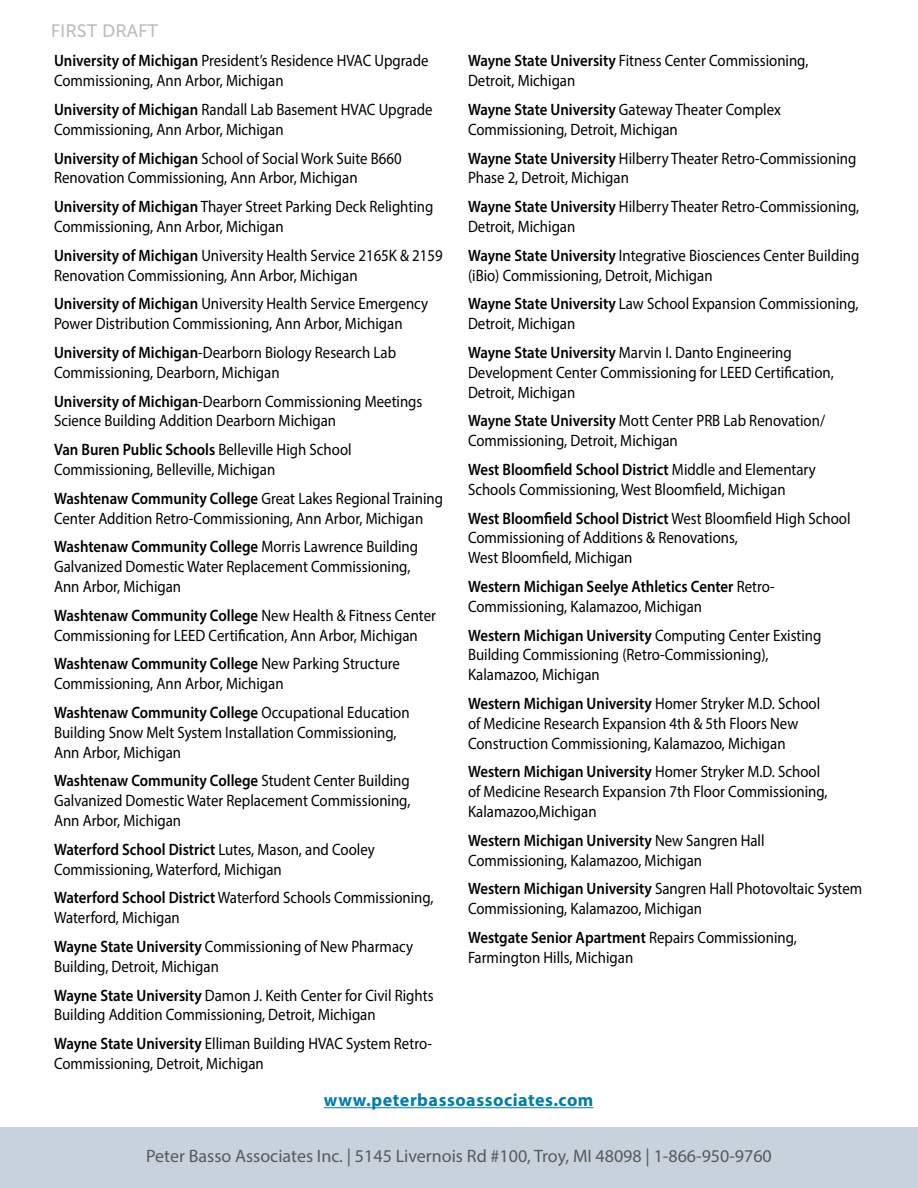
<style>
.page{position:relative;width:918px;height:1188px;background:#fff}
.page>*{position:absolute;margin:0;border:0;box-sizing:border-box;transform-origin:0 0}
.t1{font:18px "Myriad Pro";color:#58595b}
.t2{font:700 18px "Myriad Pro";letter-spacing:.03em;color:#007cab}
.t3{font:18px "Museo Sans 500";color:#bcbec0}
.t4{font:16.5px/19.8px "Myriad Pro";color:#000;scale:.9 1}
.s1{font-weight:600}
</style>
<div class="page">
<div style="left:0;top:1128px;width:918px;height:60px;background:#c7d2dc"></div>
<hr style="left:324px;top:1107px;width:269px;height:1px;background:#007cab">
<p class="t3" style="left:51px;top:21px;width:109px">FIRST DRAFT</p>
<p class="t4" style="left:54px;top:51px;width:418px"><span class="s1">University of Michigan</span> President’s Residence HVAC Upgrade<br>Commissioning, Ann Arbor, Michigan</p>
<p class="t4" style="left:54px;top:99px;width:422px"><span class="s1">University of Michigan</span> Randall Lab Basement HVAC Upgrade<br>Commissioning, Ann Arbor, Michigan</p>
<p class="t4" style="left:54px;top:148px;width:388px"><span class="s1">University of Michigan</span> School of Social Work Suite B660<br>Renovation Commissioning, Ann Arbor, Michigan</p>
<p class="t4" style="left:54px;top:196px;width:423px"><span class="s1">University of Michigan</span> Thayer Street Parking Deck Relighting<br>Commissioning, Ann Arbor, Michigan</p>
<p class="t4" style="left:54px;top:245px;width:433px"><span class="s1">University of Michigan</span> University Health Service 2165K &amp; 2159<br>Renovation Commissioning, Ann Arbor, Michigan</p>
<p class="t4" style="left:54px;top:294px;width:417px"><span class="s1">University of Michigan</span> University Health Service Emergency<br>Power Distribution Commissioning, Ann Arbor, Michigan</p>
<p class="t4" style="left:54px;top:342px;width:382px"><span class="s1">University of Michigan</span>-Dearborn Biology Research Lab<br>Commissioning, Dearborn, Michigan</p>
<p class="t4" style="left:54px;top:391px;width:411px"><span class="s1">University of Michigan</span>-Dearborn Commissioning Meetings<br>Science Building Addition Dearborn Michigan</p>
<p class="t4" style="left:54px;top:439px;width:332px"><span class="s1">Van Buren Public Schools</span> Belleville High School<br>Commissioning, Belleville, Michigan</p>
<p class="t4" style="left:54px;top:488px;width:434px"><span class="s1">Washtenaw Community College</span> Great Lakes Regional Training<br>Center Addition Retro-Commissioning, Ann Arbor, Michigan</p>
<p class="t4" style="left:54px;top:537px;width:406px"><span class="s1">Washtenaw Community College</span> Morris Lawrence Building<br>Galvanized Domestic Water Replacement Commissioning,<br>Ann Arbor, Michigan</p>
<p class="t4" style="left:54px;top:605px;width:426px"><span class="s1">Washtenaw Community College</span> New Health &amp; Fitness Center<br>Commissioning for LEED Certification, Ann Arbor, Michigan</p>
<p class="t4" style="left:54px;top:654px;width:386px"><span class="s1">Washtenaw Community College</span> New Parking Structure<br>Commissioning, Ann Arbor, Michigan</p>
<p class="t4" style="left:54px;top:702px;width:397px"><span class="s1">Washtenaw Community College</span> Occupational Education<br>Building Snow Melt System Installation Commissioning,<br>Ann Arbor, Michigan</p>
<p class="t4" style="left:54px;top:771px;width:398px;text-align:justify"><span class="s1">Washtenaw Community College</span> Student Center Building Galvanized Domestic Water Replacement Commissioning, Ann Arbor, Michigan</p>
<p class="t4" style="left:54px;top:839px;width:358px"><span class="s1">Waterford School District</span> Lutes, Mason, and Cooley<br>Commissioning, Waterford, Michigan</p>
<p class="t4" style="left:54px;top:888px;width:423px"><span class="s1">Waterford School District</span> Waterford Schools Commissioning,<br>Waterford, Michigan</p>
<p class="t4" style="left:54px;top:936px;width:401px"><span class="s1">Wayne State University</span> Commissioning of New Pharmacy<br>Building, Detroit, Michigan</p>
<p class="t4" style="left:54px;top:985px;width:423px"><span class="s1">Wayne State University</span> Damon J. Keith Center for Civil Rights<br>Building Addition Commissioning, Detroit, Michigan</p>
<p class="t4" style="left:54px;top:1033px;width:421px"><span class="s1">Wayne State University</span> Elliman Building HVAC System Retro-<br>Commissioning, Detroit, Michigan</p>
<p class="t4" style="left:468px;top:51px;width:380px"><span class="s1">Wayne State University</span> Fitness Center Commissioning,<br>Detroit, Michigan</p>
<p class="t4" style="left:468px;top:99px;width:349px"><span class="s1">Wayne State University</span> Gateway Theater Complex<br>Commissioning, Detroit, Michigan</p>
<p class="t4" style="left:468px;top:148px;width:433px"><span class="s1">Wayne State University</span> Hilberry Theater Retro-Commissioning<br>Phase 2, Detroit, Michigan</p>
<p class="t4" style="left:468px;top:196px;width:436px"><span class="s1">Wayne State University</span> Hilberry Theater Retro-Commissioning,<br>Detroit, Michigan</p>
<p class="t4" style="left:468px;top:245px;width:436px"><span class="s1">Wayne State University</span> Integrative Biosciences Center Building (iBio) Commissioning, Detroit, Michigan</p>
<p class="t4" style="left:468px;top:294px;width:436px"><span class="s1">Wayne State University</span> Law School Expansion Commissioning,<br>Detroit, Michigan</p>
<p class="t4" style="left:468px;top:342px;width:408px"><span class="s1">Wayne State University</span> Marvin I. Danto Engineering<br>Development Center Commissioning for LEED Certification,<br>Detroit, Michigan</p>
<p class="t4" style="left:468px;top:411px;width:398px"><span class="s1">Wayne State University</span> Mott Center PRB Lab Renovation/<br>Commissioning, Detroit, Michigan</p>
<p class="t4" style="left:468px;top:459px;width:388px"><span class="s1">West Bloomfield School District</span> Middle and Elementary<br>Schools Commissioning, West Bloomfield, Michigan</p>
<p class="t4" style="left:468px;top:508px;width:427px"><span class="s1">West Bloomfield School District</span> West Bloomfield High School<br>Commissioning of Additions &amp; Renovations,<br>West Bloomfield, Michigan</p>
<p class="t4" style="left:468px;top:576px;width:342px"><span class="s1">Western Michigan Seelye Athletics Center</span> Retro-<br>Commissioning, Kalamazoo, Michigan</p>
<p class="t4" style="left:468px;top:625px;width:394px"><span class="s1">Western Michigan University</span> Computing Center Existing<br>Building Commissioning (Retro-Commissioning),<br>Kalamazoo, Michigan</p>
<p class="t4" style="left:468px;top:693px;width:393px"><span class="s1">Western Michigan University</span> Homer Stryker M.D. School of Medicine Research Expansion 4th &amp; 5th Floors New<br>Construction Commissioning, Kalamazoo, Michigan</p>
<p class="t4" style="left:468px;top:762px;width:401px"><span class="s1">Western Michigan University</span> Homer Stryker M.D. School of Medicine Research Expansion 7th Floor Commissioning,<br>Kalamazoo,Michigan</p>
<p class="t4" style="left:468px;top:830px;width:331px"><span class="s1">Western Michigan University</span> New Sangren Hall<br>Commissioning, Kalamazoo, Michigan</p>
<p class="t4" style="left:468px;top:879px;width:440px"><span class="s1">Western Michigan University</span> Sangren Hall Photovoltaic System<br>Commissioning, Kalamazoo, Michigan</p>
<p class="t4" style="left:468px;top:927px;width:367px"><span class="s1">Westgate Senior Apartment</span> Repairs Commissioning,<br>Farmington Hills, Michigan</p>
<p class="t2" style="left:324px;top:1088px;width:271px">www.peterbassoassociates.com</p>
<p class="t1" style="left:146px;top:1144px;width:627px">Peter Basso Associates Inc. | 5145 Livernois Rd #100, Troy, MI 48098 | 1-866-950-9760</p>
</div>
